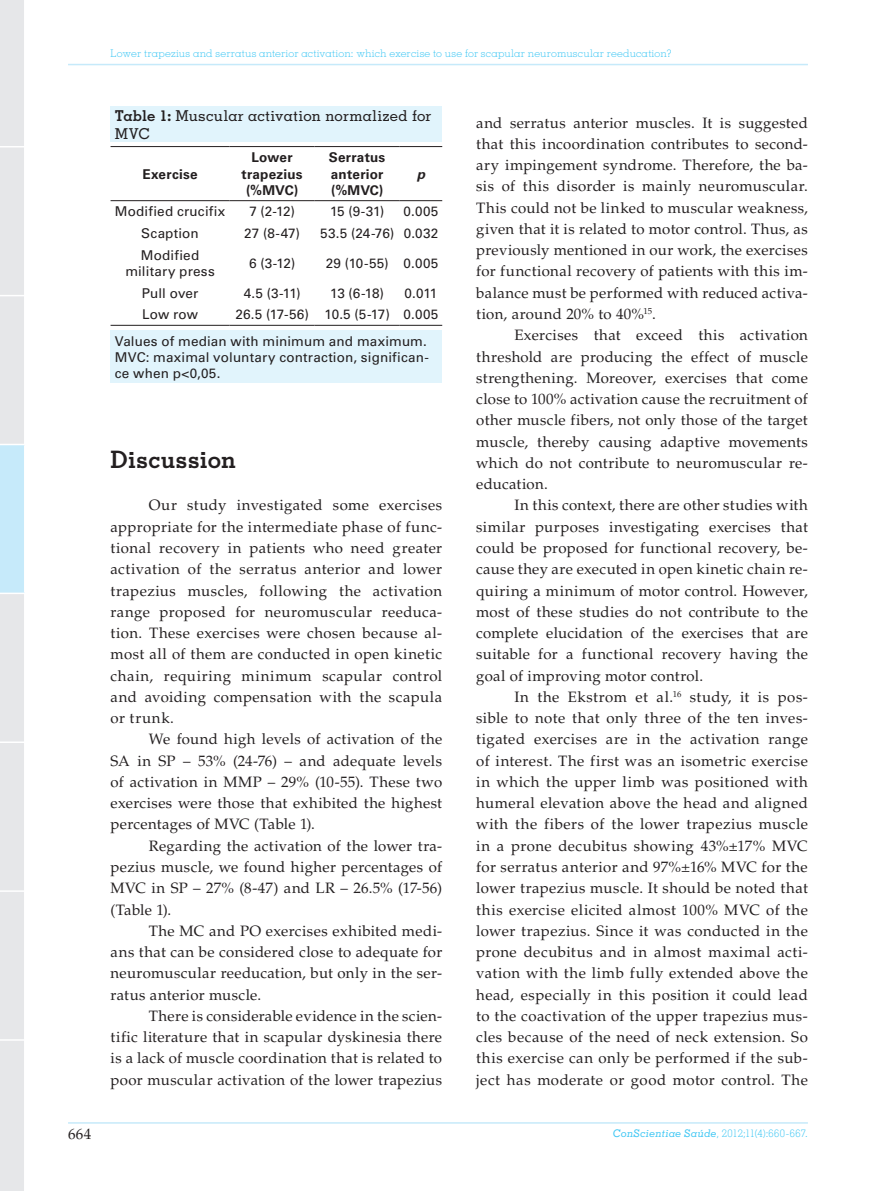
<style>
.page{position:relative;width:893px;height:1191px;background:#fff}
.page>*{position:absolute;margin:0;border:0;box-sizing:border-box;transform-origin:0 0}
.CS_Subtitulo{font:700 24px "Memphis LT Std";letter-spacing:.005em;color:#231f20}
.CS_Normal{font:15px/21.3px "Palatino LT Std";letter-spacing:.02em;color:#231f20;text-align:justify}
.CS_Tabela_-_titulo{font:500 15px/18px "Memphis LT Std";letter-spacing:.015em;color:#231f20}
.CS_Tabela_-_corpo{font:13.5px/16.2px "Univers LT Std";letter-spacing:.01em;color:#231f20;text-align:center}
.t1{font:700 13.5px/16.2px "Univers LT Std";letter-spacing:.015em;color:#231f20;text-align:center}
.t2{font:italic 700 13.5px "Univers LT Std";color:#231f20}
.t3{font:300 10.5px "Memphis LT Std";letter-spacing:.02em;color:#40c7f4}
.s1{font-weight:700}
.s2{font-weight:500;font-style:italic}
</style>
<div class="page">
<hr style="left:68px;top:64px;width:740px;height:1px;background:#c6eafa">
<hr style="left:68px;top:1122px;width:740px;height:1px;background:#c6eafa">
<svg style="left:0;top:0;width:25px;height:1191px;background:#e3e8ec"></svg>
<div style="left:111px;top:106px;width:331px;height:276px;background:#e1f4fc"></div>
<div style="left:111px;top:142px;width:331px;height:188px;background:#fff"></div>
<hr style="left:111px;top:325px;width:119px;height:1px;background:#231f20">
<hr style="left:230px;top:325px;width:85px;height:1px;background:#231f20">
<hr style="left:315px;top:325px;width:85px;height:1px;background:#231f20">
<hr style="left:400px;top:325px;width:42px;height:1px;background:#231f20">
<hr style="left:111px;top:146px;width:119px;height:1px;background:#231f20">
<hr style="left:230px;top:146px;width:85px;height:1px;background:#231f20">
<hr style="left:315px;top:146px;width:85px;height:1px;background:#231f20">
<hr style="left:400px;top:146px;width:42px;height:1px;background:#231f20">
<hr style="left:111px;top:200px;width:119px;height:1px;background:#231f20">
<hr style="left:230px;top:200px;width:85px;height:1px;background:#231f20">
<hr style="left:315px;top:200px;width:85px;height:1px;background:#231f20">
<hr style="left:400px;top:200px;width:42px;height:1px;background:#231f20">
<p class="t3" style="left:111px;top:47px;width:562px">Lower trapezius and serratus anterior activation: which exercise to use for scapular neuromuscular reeducation?</p>
<p class="CS_Tabela_-_titulo" style="left:115px;top:107px;width:318px"><span class="s1">Table 1:</span> Muscular activation normalized for<br>MVC</p>
<p class="t1" style="left:142px;top:166px;width:57px">Exercise</p>
<p class="t1" style="left:242px;top:150px;width:63px">Lower trapezius (%MVC)</p>
<p class="t1" style="left:329px;top:150px;width:58px;text-align:left">Serratus anterior (%MVC)</p>
<p class="t2" style="left:417px;top:166px;width:10px">p</p>
<p class="CS_Tabela_-_corpo" style="left:115px;top:204px;width:112px">Modified crucifix</p>
<p class="CS_Tabela_-_corpo" style="left:249px;top:204px;width:47px">7 (2-12)</p>
<p class="CS_Tabela_-_corpo" style="left:330px;top:204px;width:56px">15 (9-31)</p>
<p class="CS_Tabela_-_corpo" style="left:404px;top:204px;width:36px">0.005</p>
<p class="CS_Tabela_-_corpo" style="left:141px;top:225px;width:59px">Scaption</p>
<p class="CS_Tabela_-_corpo" style="left:244px;top:225px;width:57px">27 (8-47)</p>
<p class="CS_Tabela_-_corpo" style="left:320px;top:225px;width:120px">53.5 (24-76) 0.032</p>
<p class="CS_Tabela_-_corpo" style="left:125px;top:247px;width:91px">Modified military press</p>
<p class="CS_Tabela_-_corpo" style="left:249px;top:255px;width:48px">6 (3-12)</p>
<p class="CS_Tabela_-_corpo" style="left:326px;top:255px;width:114px">29 (10-55) 0.005</p>
<p class="CS_Tabela_-_corpo" style="left:142px;top:285px;width:58px">Pull over</p>
<p class="CS_Tabela_-_corpo" style="left:244px;top:285px;width:58px">4.5 (3-11)</p>
<p class="CS_Tabela_-_corpo" style="left:330px;top:285px;width:55px">13 (6-18)</p>
<p class="CS_Tabela_-_corpo" style="left:405px;top:285px;width:34px">0.011</p>
<p class="CS_Tabela_-_corpo" style="left:142px;top:306px;width:58px">Low row</p>
<p class="CS_Tabela_-_corpo" style="left:235px;top:306px;width:204px">26.5 (17-56) 10.5 (5-17) 0.005</p>
<p class="CS_Tabela_-_corpo" style="left:115px;top:333px;width:316px;text-align:left">Values of median with minimum and maximum.<br>MVC: maximal voluntary contraction, significan&shy;ce when p&lt;0,05.</p>
<p class="CS_Subtitulo" style="left:111px;top:444px;width:127px">Discussion</p>
<p class="CS_Normal" style="left:111px;top:495px;width:333px;text-indent:38px">Our study investigated some exercises appropriate for the intermediate phase of func&shy;tional recovery in patients who need greater activation of the serratus anterior and lower trapezius muscles, following the activation range proposed for neuromuscular reeduca&shy;tion. These exercises were chosen because al&shy;most all of them are conducted in open kinetic chain, requiring minimum scapular control and avoiding compensation with the scapula or trunk.</p>
<p class="CS_Normal" style="left:111px;top:729px;width:333px;text-indent:38px">We found high levels of activation of the SA in SP – 53% (24-76) – and adequate levels of activation in MMP – 29% (10-55). These two exercises were those that exhibited the highest percentages of MVC (Table 1).</p>
<p class="CS_Normal" style="left:111px;top:835px;width:333px;text-indent:38px">Regarding the activation of the lower tra&shy;pezius muscle, we found higher percentages of MVC in SP – 27% (8-47) and LR – 26.5% (17-56) (Table 1).</p>
<p class="CS_Normal" style="left:111px;top:920px;width:333px;text-indent:38px">The MC and PO exercises exhibited medi&shy;ans that can be considered close to adequate for neuromuscular reeducation, but only in the ser&shy;ratus anterior muscle.</p>
<p class="CS_Normal" style="left:111px;top:1005px;width:333px;text-indent:38px">There is considerable evidence in the scien&shy;tific literature that in scapular dyskinesia there is a lack of muscle coordination that is related to poor muscular activation of the lower trapezius</p>
<p class="CS_Normal" style="left:476px;top:112px;width:333px">and serratus anterior muscles. It is suggested that this incoordination contributes to second&shy;ary impingement syndrome. Therefore, the ba&shy;sis of this disorder is mainly neuromuscular.<br>This could not be linked to muscular weakness, given that it is related to motor control. Thus, as previously mentioned in our work, the exercises for functional recovery of patients with this im&shy;balance must be performed with reduced activa&shy;tion, around 20% to 40%<sup>15</sup>.</p>
<p class="CS_Normal" style="left:476px;top:325px;width:333px;text-indent:38px">Exercises that exceed this activation threshold are producing the effect of muscle strengthening. Moreover, exercises that come close to 100% activation cause the recruitment of other muscle fibers, not only those of the target muscle, thereby causing adaptive movements which do not contribute to neuromuscular re&shy;education.</p>
<p class="CS_Normal" style="left:476px;top:495px;width:333px;text-indent:38px">In this context, there are other studies with similar purposes investigating exercises that could be proposed for functional recovery, be&shy;cause they are executed in open kinetic chain re&shy;quiring a minimum of motor control. However, most of these studies do not contribute to the complete elucidation of the exercises that are suitable for a functional recovery having the goal of improving motor control.</p>
<p class="CS_Normal" style="left:476px;top:686px;width:333px;text-indent:38px">In the Ekstrom et al.<sup>16</sup> study, it is pos&shy;sible to note that only three of the ten inves&shy;tigated exercises are in the activation range of interest. The first was an isometric exercise in which the upper limb was positioned with humeral elevation above the head and aligned with the fibers of the lower trapezius muscle in a prone decubitus showing 43%±17% MVC for serratus anterior and 97%±16% MVC for the lower trapezius muscle. It should be noted that this exercise elicited almost 100% MVC of the lower trapezius. Since it was conducted in the prone decubitus and in almost maximal acti&shy;vation with the limb fully extended above the head, especially in this position it could lead to the coactivation of the upper trapezius mus&shy;cles because of the need of neck extension. So this exercise can only be performed if the sub&shy;ject has moderate or good motor control. The</p>
<p class="CS_Normal" style="left:68px;top:1123px;width:25px">664</p>
<p class="t3" style="left:613px;top:1127px;width:196px"><span class="s2">ConScientiae Saúde</span>, 2012;11(4):660-667.</p>
</div>
